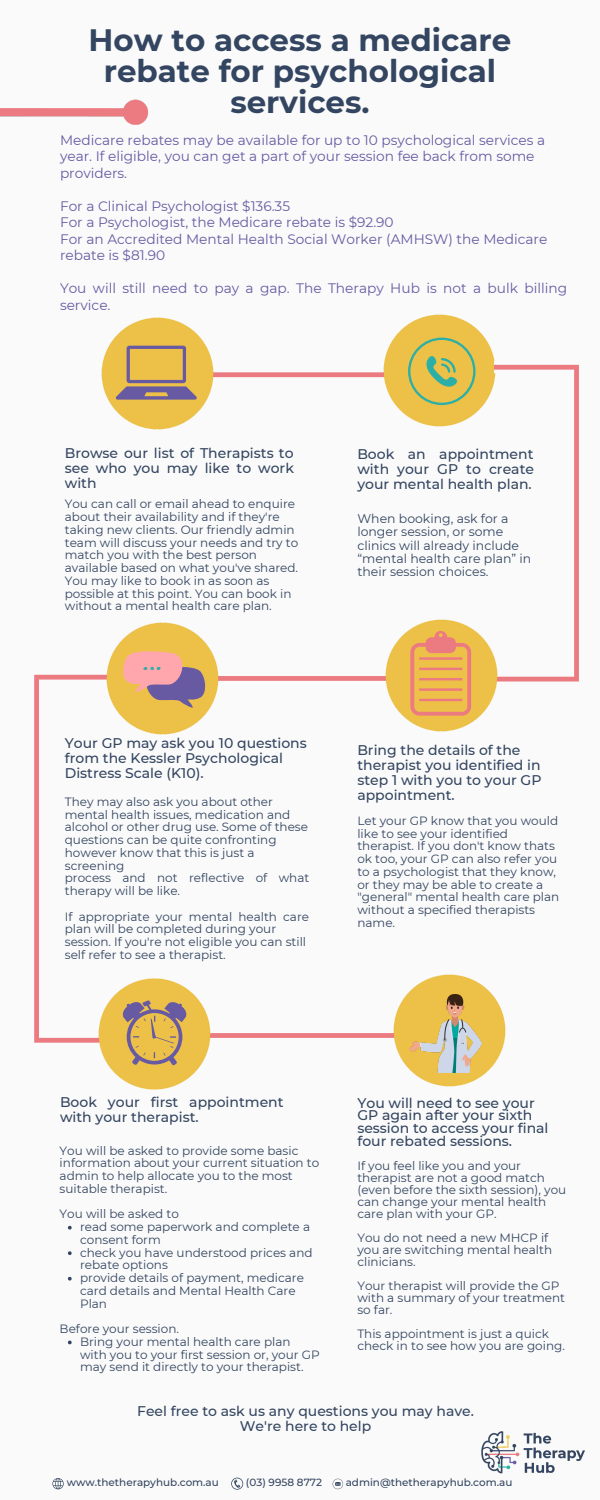
<style>
.page{position:relative;width:600px;height:1500px;background:#fafafa}
.page>*{position:absolute;margin:0;border:0;box-sizing:border-box;transform-origin:0 0}
.t1{font:700 30.9px/30.7px "Montserrat";color:#334560;text-align:center}
.t2{font:500 14px/15px "Montserrat";color:#334560}
.t3{font:13.7px/16.5px "Montserrat";color:#675aa3}
.t4{font:12.5px/13.4px "Montserrat";color:#334560}
.t5{font:12px/12.8px "Montserrat";color:#334560}
.t6{font:500 10.4px "Montserrat";color:#334560}
</style>
<div class="page">
<img style="left:0;top:99px;width:148px;height:26px">
<img style="left:395px;top:314px;width:89px;height:23px">
<img style="left:115px;top:317px;width:85px;height:20px">
<img style="left:112px;top:1070px;width:85px;height:20px">
<img style="left:412px;top:1070px;width:77px;height:17px">
<img style="left:410px;top:1070px;width:72px;height:2px">
<img style="left:481px;top:1431px;width:104px;height:43px">
<svg style="left:34px;top:337px;width:545px;height:733px"></svg>
<svg style="left:52px;top:1478px;width:12px;height:11px"></svg>
<svg style="left:231px;top:1478px;width:12px;height:12px"></svg>
<svg style="left:333px;top:1479px;width:10px;height:10px"></svg>
<svg style="left:68px;top:1226px;width:4px;height:4px"></svg>
<svg style="left:68px;top:1251px;width:4px;height:4px"></svg>
<svg style="left:68px;top:1277px;width:4px;height:4px"></svg>
<svg style="left:68px;top:1341px;width:4px;height:3px"></svg>
<p class="t1" style="left:89px;top:25px;width:424px">How to access a medicare rebate for psychological services.</p>
<p class="t3" style="left:60px;top:132px;width:487px">Medicare rebates may be available for up to 10 psychological services a year. If eligible, you can get a part of your session fee back from some providers.</p>
<p class="t3" style="left:60px;top:198px;width:232px">For a Clinical Psychologist $136.35</p>
<p class="t3" style="left:60px;top:214px;width:335px">For a Psychologist, the Medicare rebate is $92.90</p>
<p class="t3" style="left:60px;top:231px;width:489px">For an Accredited Mental Health Social Worker (AMHSW) the Medicare rebate is $81.90</p>
<p class="t3" style="left:60px;top:280px;width:509px">You will still need to pay a gap. The Therapy Hub is not a bulk billing service.</p>
<p class="t2" style="left:65px;top:446px;width:231px;text-align:justify">Browse our list of Therapists to see who you may like to work with</p>
<p class="t5" style="left:65px;top:498px;width:235px">You can call or email ahead to enquire about their availability and if they're taking new clients. Our friendly admin team will discuss your needs and try to match you with the best person available based on what you've shared.<br>You may like to book in as soon as possible at this point. You can book in without a mental health care plan.</p>
<p class="t2" style="left:357px;top:447px;width:178px;text-align:justify">Book an appointment with your GP to create your mental health plan.</p>
<p class="t4" style="left:357px;top:512px;width:175px">When booking, ask for a longer session, or some clinics will already include “mental health care plan” in their session choices.</p>
<p class="t2" style="left:65px;top:736px;width:244px">Your GP may ask you 10 questions from the Kessler Psychological<br>Distress Scale (K10).</p>
<p class="t5" style="left:65px;top:795px;width:245px">They may also ask you about other mental health issues, medication and alcohol or other drug use. Some of these questions can be quite confronting however know that this is just a screening</p>
<p class="t5" style="left:65px;top:872px;width:246px">process and not reflective of what therapy will be like.</p>
<p class="t5" style="left:65px;top:910px;width:246px">If appropriate your mental health care plan will be completed during your</p>
<p class="t5" style="left:65px;top:935px;width:243px">session. If you're not eligible you can still self refer to see a therapist.</p>
<p class="t2" style="left:357px;top:743px;width:186px">Bring the details of the therapist you identified in step 1 with you to your GP appointment.</p>
<p class="t5" style="left:357px;top:814px;width:203px">Let your GP know that you would like to see your identified therapist. If you don't know thats ok too, your GP can also refer you to a psychologist that they know, or they may be able to create a "general" mental health care plan without a specified therapists name.</p>
<p class="t2" style="left:60px;top:1095px;width:225px">Book your first appointment with your therapist.</p>
<p class="t5" style="left:60px;top:1144px;width:261px">You will be asked to provide some basic information about your current situation to admin to help allocate you to the most suitable therapist.</p>
<p class="t5" style="left:60px;top:1208px;width:121px">You will be asked to</p>
<p class="t5" style="left:80px;top:1220px;width:232px">read some paperwork and complete a consent form</p>
<p class="t5" style="left:80px;top:1246px;width:234px">check you have understood prices and rebate options</p>
<p class="t5" style="left:80px;top:1271px;width:225px">provide details of payment, medicare card details and Mental Health Care<br>Plan</p>
<p class="t5" style="left:80px;top:1335px;width:241px">Bring your mental health care plan with you to your first session or, your GP may send it directly to your therapist.</p>
<p class="t5" style="left:60px;top:1322px;width:121px">Before your session.</p>
<p class="t2" style="left:357px;top:1096px;width:193px;line-height:12.8px">You will need to see your<br>GP again after your sixth session to access your final four rebated sessions.</p>
<p class="t5" style="left:357px;top:1159px;width:210px;line-height:12px">If you feel like you and your therapist are not a good match (even before the sixth session), you can change your mental health care plan with your GP.</p>
<p class="t5" style="left:357px;top:1231px;width:196px;line-height:12px">You do not need a new MHCP if you are switching mental health clinicians.</p>
<p class="t5" style="left:357px;top:1279px;width:209px;line-height:12px">Your therapist will provide the GP with a summary of your treatment so far.</p>
<p class="t5" style="left:357px;top:1327px;width:209px;line-height:12px">This appointment is just a quick check in to see how you are going.</p>
<p class="t2" style="left:137px;top:1403px;width:338px">Feel free to ask us any questions you may have.</p>
<p class="t2" style="left:240px;top:1418px;width:133px">We're here to help</p>
<p class="t6" style="left:67px;top:1476px;width:154px">www.thetherapyhub.com.au</p>
<p class="t6" style="left:246px;top:1476px;width:78px">(03) 9958 8772</p>
<p class="t6" style="left:346px;top:1476px;width:168px">admin@thetherapyhub.com.au</p>
</div>
